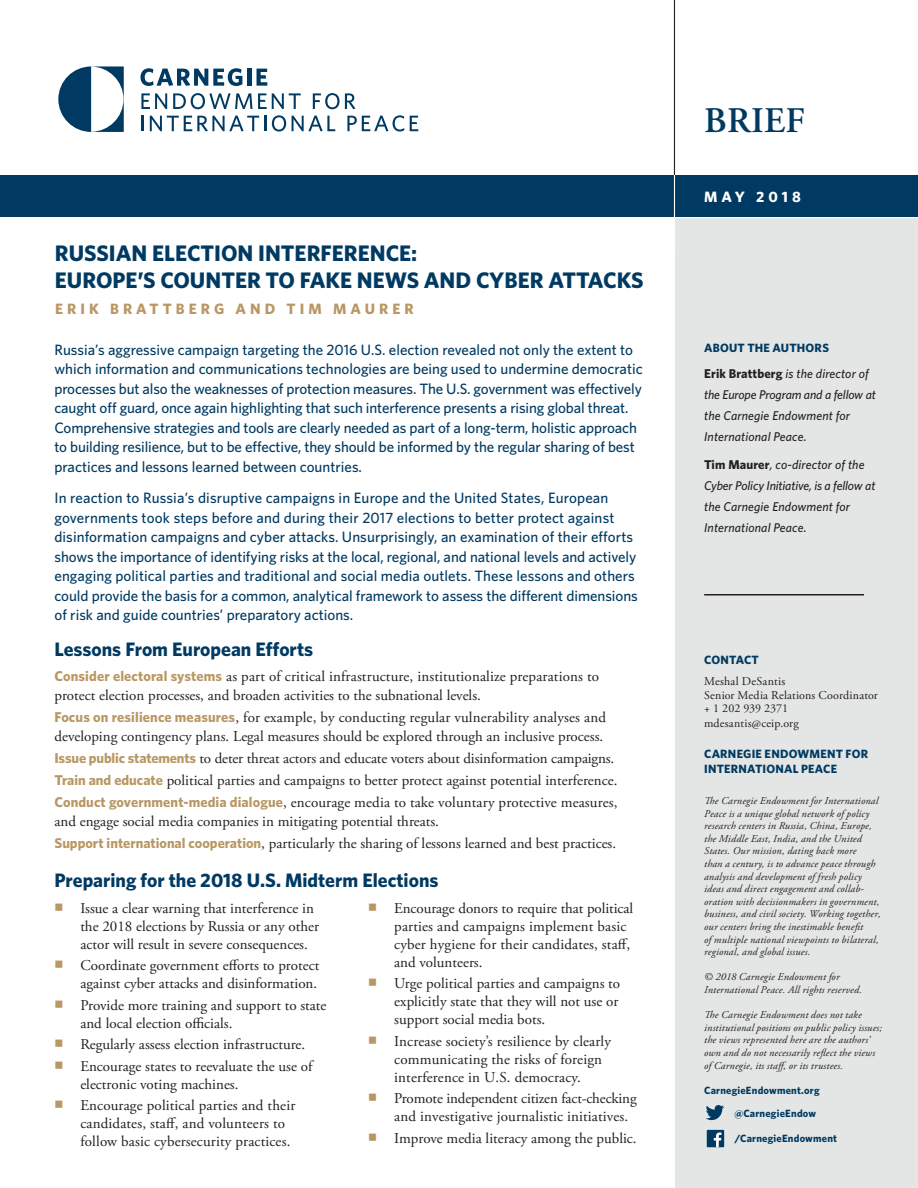
<style>
.page{position:relative;width:918px;height:1188px;background:#fff}
.page>*{position:absolute;margin:0;border:0;box-sizing:border-box;transform-origin:0 0}
.t1{font:600 36px "Adobe Garamond Pro";letter-spacing:.01em;color:#003a62}
.t2{font:700 22.5px/27px "Whitney";color:#003a62}
.BULLETED_SUMMARY{font:700 19.5px "Whitney";color:#003a62}
.BULLETED_SUMMARY-2{font:15px/18px "Adobe Garamond Pro";color:#231f20}
.t3{font:500 15px/19.5px "Whitney";letter-spacing:-.005em;color:#003a62}
.Author_Name{font:700 15px "Whitney";letter-spacing:.265em;color:#b99764}
.t4{font:700 15px "Whitney";letter-spacing:.27em;color:#fff}
.ABOUT_THE_AUTHOR_TEX{font:italic 500 12.75px/21px "Whitney";letter-spacing:.01em;color:#231f20}
.COPY_RIGHT_TEXT{font:12px/14px "Adobe Garamond Pro";letter-spacing:.015em;color:#231f20}
.COPY_RIGHT_TEXT-2{font:700 12px/14.4px "Whitney";letter-spacing:.015em;color:#003a62}
.COPY_RIGHT_TEXT-3{font:italic 10.5px/12.6px "Adobe Garamond Pro";letter-spacing:.02em;color:#231f20}
.COPY_RIGHT_TEXT-4{font:700 10.5px "Whitney";letter-spacing:.02em;color:#003a62}
.s1{font-family:"Whitney";font-weight:700;font-size:14.25px;color:#b99764}
.s2{font-weight:700;font-style:normal}
.s3{font-family:"Whitney";font-weight:700;color:#003a62}
</style>
<div class="page">
<div style="left:675px;top:212px;width:243px;height:976px;background:#e3e6e4"></div>
<div style="left:0;top:176px;width:918px;height:41px;background:#003a62"></div>
<hr style="left:674px;top:0;width:1px;height:252px;background:#fff">
<hr style="left:674px;top:0;width:1px;height:175px;background:#231f20">
<hr style="left:704px;top:594px;width:160px;height:2px;background:#231f20">
<hr style="left:0;top:217px;width:918px;height:1px;background:#fff">
<svg style="left:140px;top:68px;width:102px;height:18px"></svg>
<hr style="left:247px;top:69px;width:4px;height:17px;background:#003a62">
<svg style="left:257px;top:69px;width:10px;height:17px"></svg>
<svg style="left:141px;top:93px;width:26px;height:16px"></svg>
<svg style="left:173px;top:93px;width:79px;height:16px"></svg>
<svg style="left:258px;top:93px;width:43px;height:16px"></svg>
<svg style="left:313px;top:93px;width:43px;height:16px"></svg>
<svg style="left:142px;top:116px;width:2px;height:15px"></svg>
<svg style="left:150px;top:116px;width:116px;height:15px"></svg>
<svg style="left:272px;top:115px;width:14px;height:17px"></svg>
<svg style="left:292px;top:116px;width:43px;height:15px"></svg>
<svg style="left:347px;top:115px;width:57px;height:17px"></svg>
<svg style="left:410px;top:116px;width:8px;height:15px"></svg>
<svg style="left:58px;top:66px;width:66px;height:66px"></svg>
<svg style="left:706px;top:1105px;width:18px;height:15px"></svg>
<div style="left:707px;top:1130px;width:17px;height:17px;background:#003a62"></div>
<svg style="left:714px;top:1132px;width:7px;height:15px"></svg>
<p class="t2" style="left:55px;top:239px;width:590px">RUSSIAN ELECTION INTERFERENCE:<br>EUROPE S’ COUNTER TO FAKE NEWS AND CYBER ATTACKS</p>
<p class="Author_Name" style="left:333px;top:299px;width:82px">MAU R E R</p>
<p class="Author_Name" style="left:110px;top:299px;width:116px">BRAT T B E R G</p>
<p class="Author_Name" style="left:236px;top:299px;width:41px">A N D</p>
<p class="Author_Name" style="left:55px;top:299px;width:45px">E R KI</p>
<p class="Author_Name" style="left:287px;top:299px;width:37px">T MI</p>
<p class="t3" style="left:54px;top:339px;width:590px">Russia s’ aggressive campaign targeting the 2016 U .S. election revealed not only the extent to which information and communications technologies are being used to undermine democratic processes but also the weaknesses of protection measures. The U .S. government was effectively caught off guard, once again highlighting that such interference presents a rising global threat.<br>Comprehensive strategies and tools are clearly needed as part of a long-term, holistic approach to building resilience, but to be effective, they should be informed by the regular sharing of best practices and lessons learned between countries.</p>
<p class="t3" style="left:54px;top:488px;width:585px">In reaction to Russia s’ disruptive campaigns in Europe and the United States, European governments took steps before and during their 2017 elections to better protect against disinformation campaigns and cyber attacks. Unsurprisingly, an examination of their efforts shows the importance of identifying risks at the local, regional, and national levels and actively engaging political parties and traditional and social media outlets. These lessons and others could provide the basis for a common, analytical framework to assess the different dimensions of risk and guide countries’ preparatory actions.</p>
<p class="BULLETED_SUMMARY" style="left:54px;top:636px;width:260px">Lessons From European Efforts</p>
<p class="BULLETED_SUMMARY-2" style="left:54px;top:667px;width:546px;line-height:18.8px"><span class="s1">Consider electoral systems</span> as part of critical infrastructure, institutionalize preparations to protect election processes, and broaden activities to the subnational levels.</p>
<p class="BULLETED_SUMMARY-2" style="left:54px;top:708px;width:553px;line-height:18.8px"><span class="s1">Focus on resilience measures</span>, for example, by conducting regular vulnerability analyses and developing contingency plans. Legal measures should be explored through an inclusive process.</p>
<p class="BULLETED_SUMMARY-2" style="left:54px;top:750px;width:561px"><span class="s1">Issue public statements</span> to deter threat actors and educate voters about disinformation campaigns.</p>
<p class="BULLETED_SUMMARY-2" style="left:54px;top:772px;width:564px"><span class="s1">Train and educate</span> political parties and campaigns to better protect against potential interference.</p>
<p class="BULLETED_SUMMARY-2" style="left:54px;top:793px;width:565px;line-height:18.8px"><span class="s1">Conduct government-media dialogue</span>, encourage media to take voluntary protective measures, and engage social media companies in mitigating potential threats.</p>
<p class="BULLETED_SUMMARY-2" style="left:54px;top:835px;width:563px"><span class="s1">Support international cooperation</span>, particularly the sharing of lessons learned and best practices.</p>
<p class="BULLETED_SUMMARY" style="left:54px;top:867px;width:386px">Preparing for the 2018 U .S. Midterm Elections</p>
<p class="BULLETED_SUMMARY-2" style="left:80px;top:900px;width:240px">Issue a clear warning that interference in the 2018 elections by Russia or any other actor will result in severe consequences.</p>
<p class="BULLETED_SUMMARY-2" style="left:80px;top:957px;width:240px">Coordinate government efforts to protect against cyber attacks and disinformation.</p>
<p class="BULLETED_SUMMARY-2" style="left:80px;top:997px;width:248px">Provide more training and support to state and local election officials.</p>
<p class="BULLETED_SUMMARY-2" style="left:80px;top:1036px;width:226px">Regularly assess election infrastructure.</p>
<p class="BULLETED_SUMMARY-2" style="left:80px;top:1057px;width:234px">Encourage states to reevaluate the use of electronic voting machines.</p>
<p class="BULLETED_SUMMARY-2" style="left:80px;top:1097px;width:216px">Encourage political parties and their candidates, staff, and volunteers to follow basic cybersecurity practices.</p>
<p class="BULLETED_SUMMARY-2" style="left:394px;top:900px;width:240px">Encourage donors to require that political parties and campaigns implement basic cyber hygiene for their candidates, staff, and volunteers.</p>
<p class="BULLETED_SUMMARY-2" style="left:394px;top:975px;width:227px">Urge political parties and campaigns to explicitly state that they will not use or support social media bots.</p>
<p class="BULLETED_SUMMARY-2" style="left:394px;top:1033px;width:218px">Increase societys’ resilience by clearly communicating the risks of foreign interference in U .S. democracy.</p>
<p class="BULLETED_SUMMARY-2" style="left:394px;top:1090px;width:244px">Promote independent citizen fact-checking and investigative journalistic initiatives.</p>
<p class="BULLETED_SUMMARY-2" style="left:394px;top:1129px;width:244px">Improve media literacy among the public.</p>
<p class="t1" style="left:704px;top:100px;width:102px">BRIEF</p>
<p class="t4" style="left:704px;top:187px;width:42px">MAY</p>
<p class="t4" style="left:756px;top:187px;width:46px">2018</p>
<p class="COPY_RIGHT_TEXT-2" style="left:704px;top:341px;width:126px">ABOUT THE AUTHORS</p>
<p class="ABOUT_THE_AUTHOR_TEX" style="left:704px;top:363px;width:173px"><span class="s2">Erik Brattberg</span> is the director of the Europe Program and a fellow at the Carnegie Endowment for<br>International Peace.</p>
<p class="ABOUT_THE_AUTHOR_TEX" style="left:704px;top:454px;width:173px"><span class="s2">Tim Maurer</span>, co-director of the<br>Cyber Policy Initiative ais, fellow at the Carnegie Endowment for<br>International Peace.</p>
<p class="COPY_RIGHT_TEXT" style="left:704px;top:650px;width:83px;line-height:21px"><span class="s3">CONTACT<br></span>Meshal DeSantis</p>
<p class="COPY_RIGHT_TEXT" style="left:704px;top:688px;width:175px">Senior Media Relations Coordinator<br>1+ 202 939 2371 mdesantis@ceip.org</p>
<p class="COPY_RIGHT_TEXT-2" style="left:704px;top:747px;width:165px">CARNEGIE ENDOWMENT FOR<br>INTERNATIONAL PEACE</p>
<p class="COPY_RIGHT_TEXT-3" style="left:704px;top:795px;width:176px">The Carnegie Endowmentfor International</p>
<p class="COPY_RIGHT_TEXT-3" style="left:704px;top:807px;width:167px">Peace ais unique global network ofpolicy</p>
<p class="COPY_RIGHT_TEXT-3" style="left:704px;top:820px;width:169px">research centers in Russia, China, Europe,</p>
<p class="COPY_RIGHT_TEXT-3" style="left:704px;top:833px;width:159px">the Middle East, India, and the United</p>
<p class="COPY_RIGHT_TEXT-3" style="left:704px;top:845px;width:173px">States. Our mission, dating back more than a century tois, advance peace through analysis and development offresh policy</p>
<p class="COPY_RIGHT_TEXT-3" style="left:704px;top:896px;width:177px">oration with decisionmakers in government,</p>
<p class="COPY_RIGHT_TEXT-3" style="left:704px;top:883px;width:161px">ideas and direct engagement and collab-</p>
<p class="COPY_RIGHT_TEXT-3" style="left:704px;top:908px;width:178px">business, and civil society. Working together, our centers bring the inestimable benefit ofmultiple national viewpoints to bilateral, regional, and global issues.</p>
<p class="COPY_RIGHT_TEXT-3" style="left:704px;top:971px;width:137px">© 2018 Carnegie Endowmentfor</p>
<p class="COPY_RIGHT_TEXT-3" style="left:704px;top:984px;width:160px">International Peace. All rights reserved.</p>
<p class="COPY_RIGHT_TEXT-3" style="left:704px;top:1009px;width:159px">The Carnegie Endowment does not take</p>
<p class="COPY_RIGHT_TEXT-3" style="left:704px;top:1022px;width:179px">institutionalpositions on public policy issues;</p>
<p class="COPY_RIGHT_TEXT-3" style="left:704px;top:1034px;width:172px">the views represented here are the authors‘ own and do not necessarily reflect the views</p>
<p class="COPY_RIGHT_TEXT-3" style="left:783px;top:1059px;width:61px">, or its trustees.</p>
<p class="COPY_RIGHT_TEXT-3" style="left:704px;top:1059px;width:85px">of Carnegie, its staff</p>
<p class="COPY_RIGHT_TEXT-4" style="left:704px;top:1083px;width:117px">CarnegieEndowment.org</p>
<p class="COPY_RIGHT_TEXT-4" style="left:734px;top:1106px;width:83px">@CarnegieEndow</p>
<p class="COPY_RIGHT_TEXT-4" style="left:735px;top:1131px;width:104px">/CarnegieEndowment</p>
</div>
